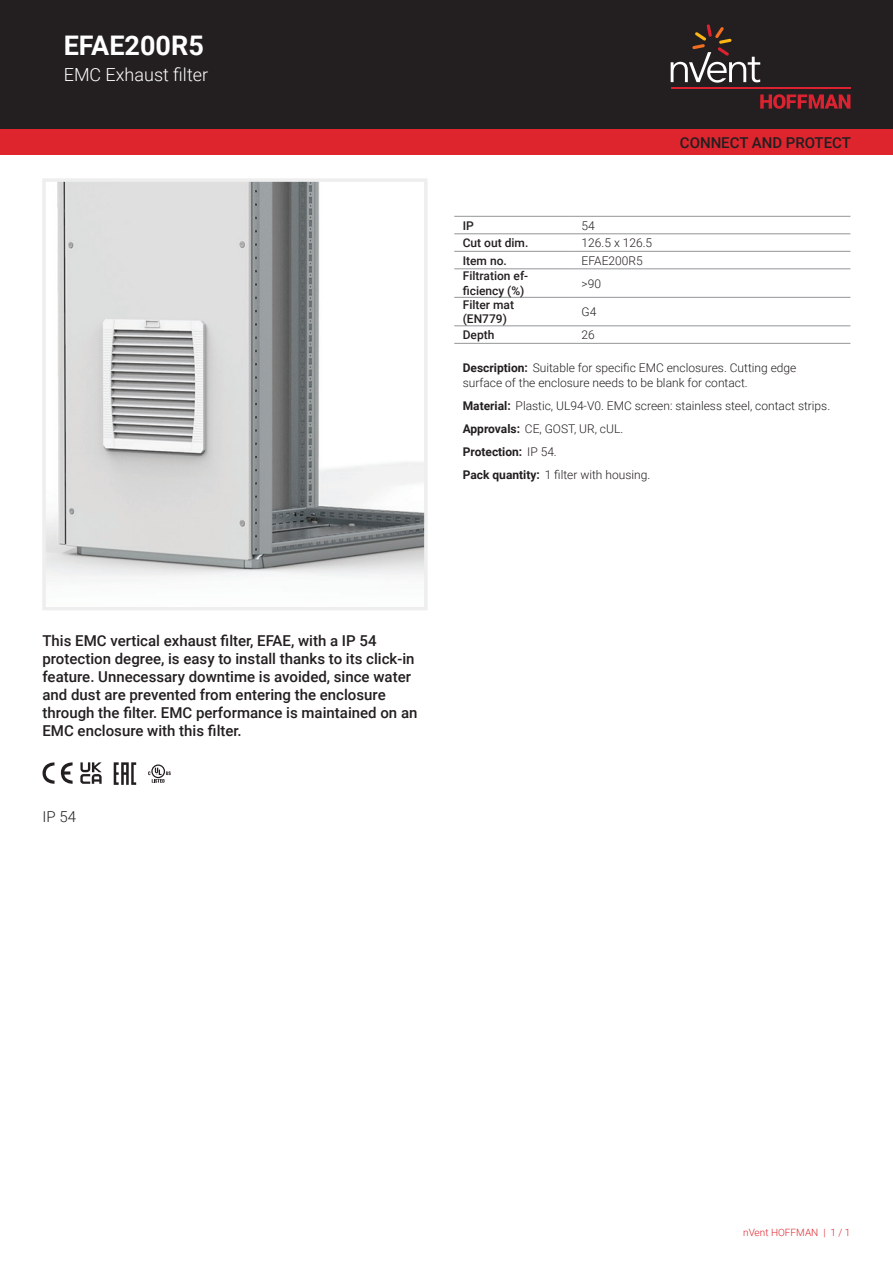
<style>
.page{position:relative;width:893px;height:1263px;background:#fff}
.page>*{position:absolute;margin:0;border:0;box-sizing:border-box;transform-origin:0 0}
.t1{font:700 27px "Roboto";color:#fff}
.t2{font:300 18px "Roboto";color:#fff}
.t3{font:500 15px/18px "Roboto";color:#231f20}
.t4{font:300 15px "Roboto";color:#231f20}
.t5{font:300 12px/23px "Roboto";color:#231f20}
.t6{font:500 12px/14.4px "Roboto";color:#231f20}
.t7{font:300 10.05px "Roboto";color:#de252e}
.s1{font-weight:700}
</style>
<div class="page">
<div style="left:0;top:0;width:893px;height:129px;background:#231f20"></div>
<svg style="left:760px;top:94px;width:90px;height:15px"></svg>
<hr style="left:671px;top:88px;width:179px;height:1px;background:#db2230">
<svg style="left:671px;top:24px;width:89px;height:59px"></svg>
<div style="left:0;top:129px;width:893px;height:26px;background:#de252e"></div>
<hr style="left:454px;top:216px;width:119px;height:1px;background:#939598">
<hr style="left:454px;top:234px;width:119px;height:1px;background:#939598">
<hr style="left:573px;top:216px;width:277px;height:1px;background:#939598">
<hr style="left:573px;top:234px;width:277px;height:1px;background:#939598">
<hr style="left:454px;top:251px;width:119px;height:1px;background:#939598">
<hr style="left:573px;top:251px;width:277px;height:1px;background:#939598">
<hr style="left:454px;top:269px;width:119px;height:1px;background:#939598">
<hr style="left:573px;top:269px;width:277px;height:1px;background:#939598">
<hr style="left:454px;top:297px;width:119px;height:1px;background:#939598">
<hr style="left:573px;top:297px;width:277px;height:1px;background:#939598">
<hr style="left:454px;top:326px;width:119px;height:1px;background:#939598">
<hr style="left:454px;top:343px;width:119px;height:1px;background:#939598">
<hr style="left:573px;top:326px;width:277px;height:1px;background:#939598">
<hr style="left:573px;top:343px;width:277px;height:1px;background:#939598">
<img style="left:47px;top:183px;width:376px;height:399px">
<svg style="left:43px;top:762px;width:30px;height:22px"></svg>
<svg style="left:80px;top:762px;width:22px;height:22px"></svg>
<svg style="left:114px;top:762px;width:22px;height:23px"></svg>
<svg style="left:148px;top:764px;width:23px;height:19px"></svg>
<div style="left:43px;top:179px;width:384px;height:431px;border:3px solid #eeeeef"></div>
<h1 class="t1" style="left:64px;top:27px;width:142px">EFAE200R5</h1>
<p class="t2" style="left:64px;top:62px;width:146px">EMC Exhaust filter</p>
<p class="t3" style="left:680px;top:133px;width:173px">CONNECT AND PROTECT</p>
<p class="t6" style="left:463px;top:218px;width:13px">IP</p>
<p class="t5" style="left:582px;top:213px;width:15px">54</p>
<p class="t6" style="left:463px;top:235px;width:67px">Cut out dim.</p>
<p class="t5" style="left:582px;top:231px;width:72px">126.5 x 126.5</p>
<p class="t6" style="left:463px;top:253px;width:46px">Item no.</p>
<p class="t5" style="left:582px;top:248px;width:63px">EFAE200R5</p>
<p class="t6" style="left:463px;top:268px;width:67px">Filtration ef&shy;ficiency (%)</p>
<p class="t5" style="left:582px;top:271px;width:21px">&gt;90</p>
<p class="t6" style="left:463px;top:297px;width:53px">Filter mat (EN779)</p>
<p class="t5" style="left:582px;top:300px;width:16px">G4</p>
<p class="t6" style="left:463px;top:327px;width:33px">Depth</p>
<p class="t5" style="left:582px;top:323px;width:15px">26</p>
<p class="t5" style="left:463px;top:361px;width:335px;line-height:14.4px"><span class="s1">Description:</span> Suitable for specific EMC enclosures. Cutting edge surface of the enclosure needs to be blank for contact.</p>
<p class="t5" style="left:463px;top:394px;width:369px"><span class="s1">Material:</span> Plastic, UL94-V0. EMC screen: stainless steel, contact strips.<br><span class="s1">Approvals:</span> CE, GOST, UR, cUL.<br><span class="s1">Protection:</span> IP 54.<br><span class="s1">Pack quantity:</span> 1 filter with housing.</p>
<p class="t3" style="left:43px;top:631px;width:376px">This EMC vertical exhaust filter, EFAE, with a IP 54 protection degree, is easy to install thanks to its click-in feature. Unnecessary downtime is avoided, since water and dust are prevented from entering the enclosure through the filter. EMC performance is maintained on an EMC enclosure with this filter.</p>
<p class="t4" style="left:43px;top:806px;width:35px">IP 54</p>
<p class="t7" style="left:743px;top:1226px;width:109px">nVent HOFFMAN | 1 / 1</p>
</div>
